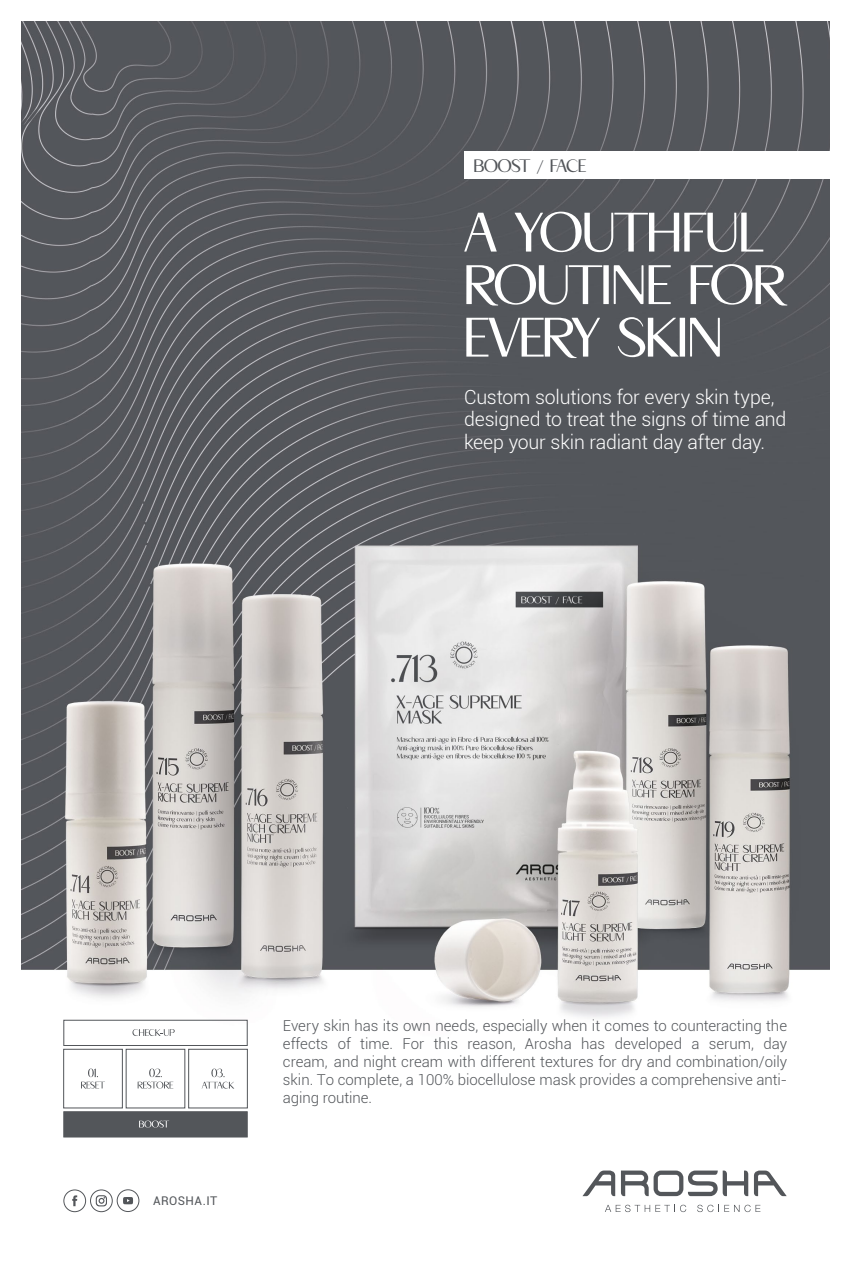
<style>
.page{position:relative;width:851px;height:1276px;background:#fff}
.page>*{position:absolute;margin:0;border:0;box-sizing:border-box;transform-origin:0 0}
.t1{font:55.5px/52.5px "APOLLO";letter-spacing:-.02em;color:#fff}
.t2{font:300 19.5px/22.5px "Roboto";letter-spacing:-.01em;color:#fff}
.t3{font:18px "APOLLO";letter-spacing:-.005em;color:#53565a}
.t4{font:300 15px/18px "Roboto";color:#53565a;text-align:justify}
.t5{font:12px "Roboto";letter-spacing:.035em;color:#53565a}
</style>
<div class="page">
<img style="left:21px;top:21px;width:808px;height:1034px">
<div style="left:464px;top:152px;width:365px;height:27px;background:#fff"></div>
<svg style="left:582px;top:1170px;width:204px;height:26px"></svg>
<svg style="left:605px;top:1204px;width:81px;height:8px"></svg>
<svg style="left:697px;top:1204px;width:63px;height:8px"></svg>
<div style="left:63px;top:1189px;width:23px;height:23px;border:1px solid #53565a;border-radius:50%"></div>
<svg style="left:72px;top:1195px;width:5px;height:11px"></svg>
<div style="left:90px;top:1189px;width:23px;height:23px;border:1px solid #53565a;border-radius:50%"></div>
<svg style="left:96px;top:1195px;width:11px;height:11px"></svg>
<div style="left:117px;top:1189px;width:22px;height:23px;border:1px solid #53565a;border-radius:50%"></div>
<svg style="left:123px;top:1197px;width:10px;height:7px"></svg>
<div style="left:63px;top:1049px;width:60px;height:59px;border:1px solid #53565a"></div>
<div style="left:188px;top:1049px;width:59px;height:59px;border:1px solid #53565a"></div>
<div style="left:64px;top:1111px;width:183px;height:26px;background:#53565a;border:1px solid #53565a"></div>
<div style="left:64px;top:1020px;width:183px;height:25px;border:1px solid #53565a"></div>
<svg style="left:132px;top:1029px;width:43px;height:7px"></svg>
<svg style="left:139px;top:1120px;width:30px;height:7px"></svg>
<svg style="left:81px;top:1068px;width:24px;height:20px"></svg>
<svg style="left:138px;top:1068px;width:35px;height:20px"></svg>
<svg style="left:202px;top:1068px;width:32px;height:20px"></svg>
<p class="t3" style="left:473px;top:154px;width:114px">BOOST / FACE</p>
<h1 class="t1" style="left:464px;top:206px;width:321px">A YOUTHFUL<br>ROUTINE FOR<br>EVERY SKIN</h1>
<h2 class="t2" style="left:464px;top:385px;width:324px">Custom solutions for every skin type, designed to treat the signs of time and keep your skin radiant day after day.</h2>
<p class="t5" style="left:153px;top:1192px;width:66px">AROSHA.IT</p>
<p class="t4" style="left:283px;top:1016px;width:505px">Every skin has its own needs, especially when it comes to counteracting the effects of time. For this reason, Arosha has developed a serum, day cream, and night cream with different textures for dry and combination/oily skin. To complete, a 100% biocellulose mask provides a comprehensive anti&shy;aging routine.</p>
</div>
